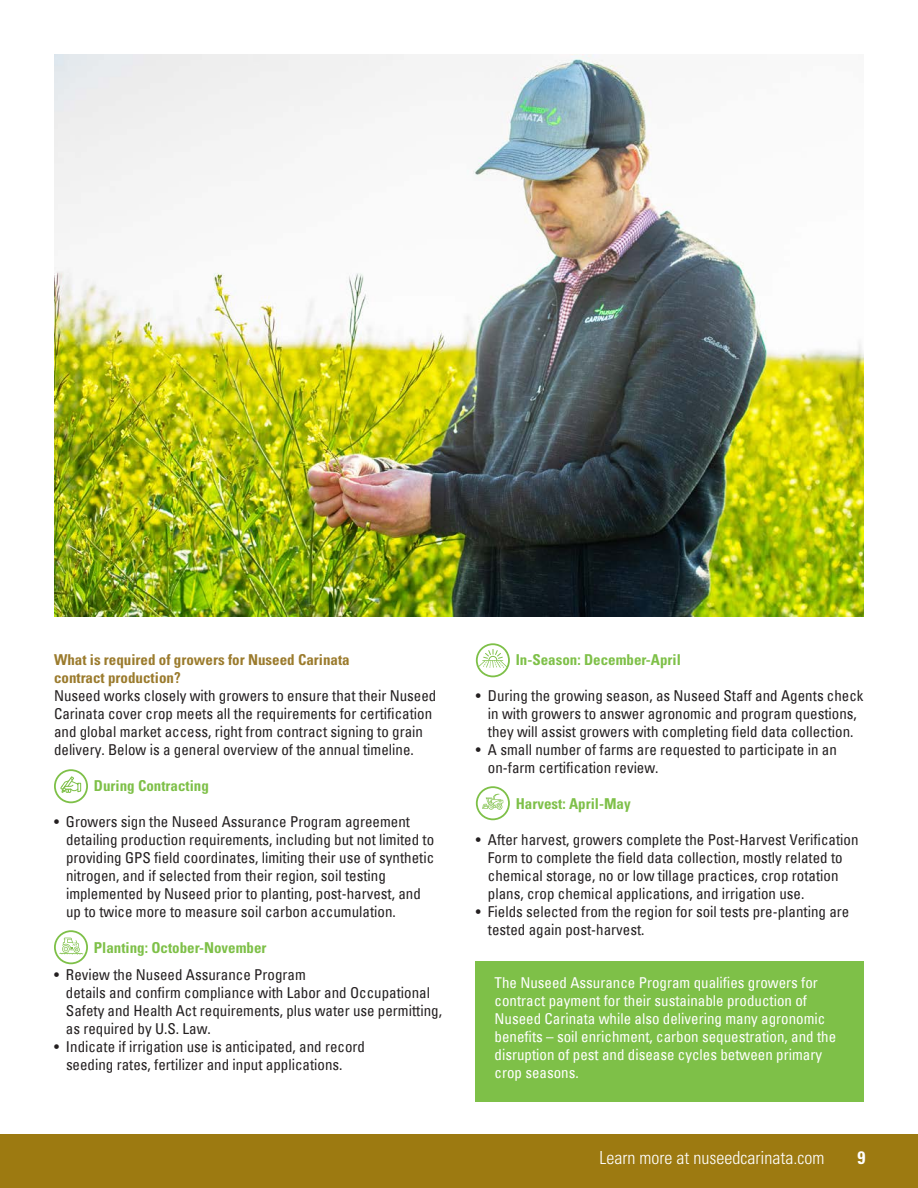
<style>
.page{position:relative;width:918px;height:1188px;background:#fff}
.page>*{position:absolute;margin:0;border:0;box-sizing:border-box;transform-origin:0 0}
.t1{font:300 condensed 18px "Univers";color:#fff}
.t2{font:700 condensed 18px "Univers";color:#fff}
.t3{font:condensed 15px/18px "Univers";color:#231f20}
.t4{font:condensed 15px/18px "Univers";color:#fff}
.t5{font:700 condensed 15px "Univers";color:#7ec048}
.t6{font:700 condensed 15px/18px "Univers";color:#9b7b2d}
</style>
<div class="page">
<div style="left:0;top:1134px;width:918px;height:54px;background:#9d7a11"></div>
<div style="left:476px;top:961px;width:388px;height:140px;background:#7ec048"></div>
<img style="left:54px;top:54px;width:810px;height:563px">
<svg style="left:55px;top:770px;width:32px;height:32px"></svg>
<div style="left:54px;top:769px;width:34px;height:34px;border:2px solid #7ec048;border-radius:50%"></div>
<svg style="left:60px;top:776px;width:22px;height:17px"></svg>
<svg style="left:55px;top:931px;width:32px;height:32px"></svg>
<div style="left:54px;top:930px;width:34px;height:34px;border:2px solid #7ec048;border-radius:50%"></div>
<svg style="left:59px;top:938px;width:24px;height:16px"></svg>
<svg style="left:477px;top:644px;width:32px;height:32px"></svg>
<div style="left:476px;top:643px;width:34px;height:34px;border:2px solid #7ec048;border-radius:50%"></div>
<svg style="left:478px;top:649px;width:30px;height:19px"></svg>
<svg style="left:477px;top:787px;width:32px;height:32px"></svg>
<div style="left:476px;top:786px;width:34px;height:34px;border:2px solid #7ec048;border-radius:50%"></div>
<svg style="left:482px;top:794px;width:21px;height:16px"></svg>
<p class="t6" style="left:54px;top:652px;width:297px">What is required of growers for Nuseed Carinata contract production?</p>
<p class="t3" style="left:54px;top:688px;width:384px">Nuseed works closely with growers to ensure that their Nuseed Carinata cover crop meets all the requirements for certification and global market access, right from contract signing to grain delivery. Below is a general overview of the annual timeline.</p>
<p class="t5" style="left:94px;top:779px;width:117px">During Contracting</p>
<p class="t3" style="left:66px;top:814px;width:370px;text-indent:-12px">• Growers sign the Nuseed Assurance Program agreement detailing production requirements, including but not limited to providing GPS field coordinates, limiting their use of synthetic nitrogen, and if selected from their region, soil testing implemented by Nuseed prior to planting, post-harvest, and up to twice more to measure soil carbon accumulation.</p>
<p class="t5" style="left:94px;top:941px;width:174px">Planting: October-November</p>
<p class="t3" style="left:66px;top:967px;width:378px;text-indent:-12px">• Review the Nuseed Assurance Program<br>details and confirm compliance with Labor and Occupational Safety and Health Act requirements, plus water use permitting, as required by U.S. Law.</p>
<p class="t3" style="left:66px;top:1039px;width:301px;text-indent:-12px">• Indicate if irrigation use is anticipated, and record seeding rates, fertilizer and input applications.</p>
<p class="t5" style="left:516px;top:653px;width:167px">In-Season: December-April</p>
<p class="t3" style="left:476px;top:688px;width:389px;text-align:center">• During the growing season, as Nuseed Staff and Agents check in with growers to answer agronomic and program questions, they will assist growers with completing field data collection.</p>
<p class="t3" style="left:488px;top:742px;width:351px;text-indent:-12px">• A small number of farms are requested to participate in an on-farm certification review.</p>
<p class="t5" style="left:516px;top:797px;width:116px">Harvest: April-May</p>
<p class="t3" style="left:488px;top:832px;width:372px;text-indent:-12px">• After harvest, growers complete the Post-Harvest Verification Form to complete the field data collection, mostly related to chemical storage, no or low tillage practices, crop rotation plans, crop chemical applications, and irrigation use.</p>
<p class="t3" style="left:488px;top:904px;width:363px;text-indent:-12px">• Fields selected from the region for soil tests pre-planting are tested again post-harvest.</p>
<p class="t4" style="left:495px;top:973px;width:343px">The Nuseed Assurance Program qualifies growers for contract payment for their sustainable production of Nuseed Carinata while also delivering many agronomic benefits – soil enrichment, carbon sequestration, and the disruption of pest and disease cycles between primary crop seasons.</p>
<p class="t1" style="left:600px;top:1147px;width:226px">Learn more at nuseedcarinata.com</p>
<p class="t2" style="left:857px;top:1151px;width:9px">9</p>
</div>
